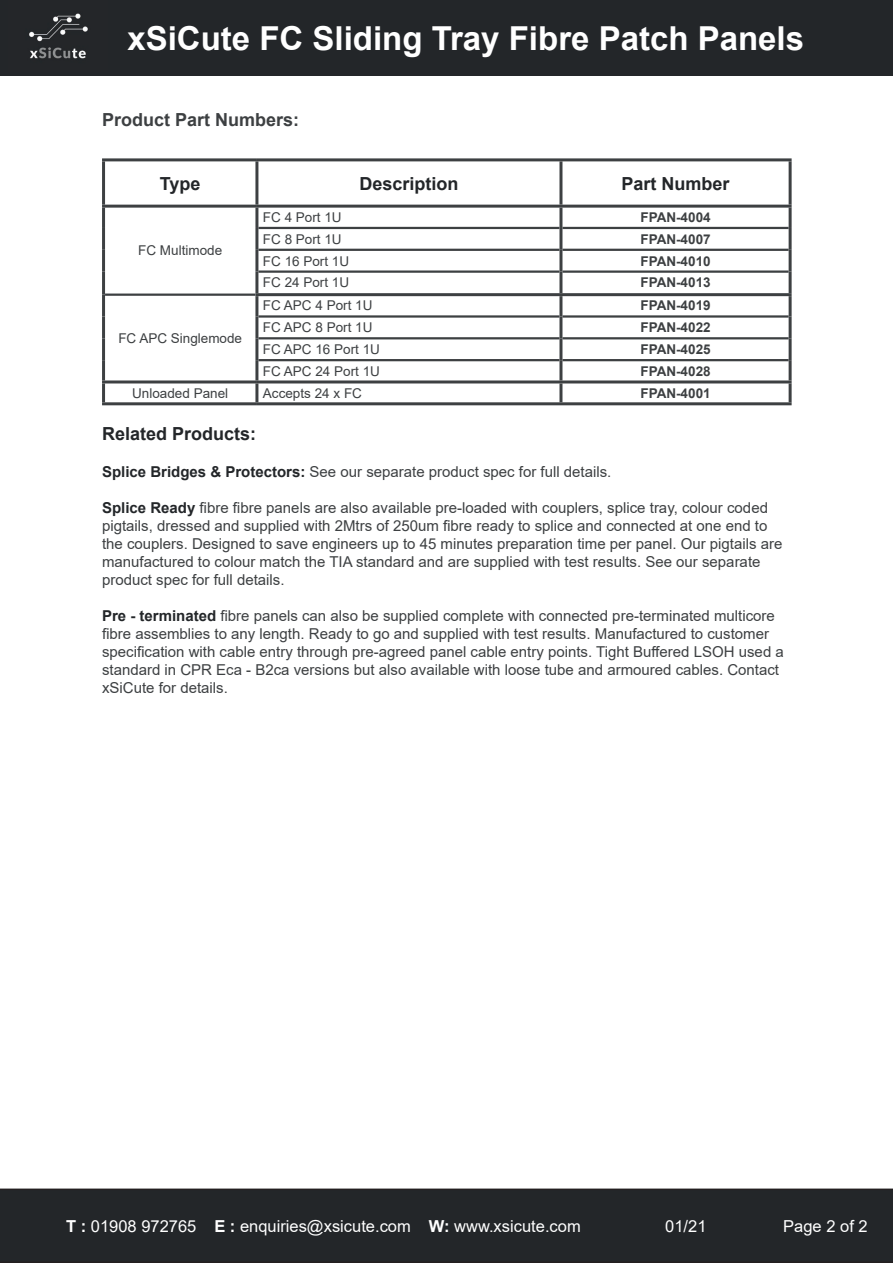
<style>
.page{position:relative;width:893px;height:1263px;background:#fff}
.page>*{position:absolute;margin:0;border:0;box-sizing:border-box;transform-origin:0 0}
.t1{font:700 33px "Arial";color:#fff}
.t2{font:700 18px "Arial";color:#232629}
.t3{font:700 18px "Arial";color:#3d4042}
.t4{font:16.5px "Arial";color:#fff}
.t5{font:15px/18px "Arial";color:#3d4042}
.t6{font:13.5px "Arial";color:#3d4042}
.t7{font:700 13.5px "Arial";color:#3d4042}
.s1{font-weight:700;color:#232629}
.s2{font-weight:700}
</style>
<div class="page">
<div style="left:0;top:1188px;width:893px;height:75px;background:#232629"></div>
<div style="left:0;top:0;width:893px;height:76px;background:#232629"></div>
<img style="left:29px;top:13px;width:59px;height:46px">
<hr style="left:258px;top:227px;width:301px;height:2px;background:#3d4042">
<hr style="left:562px;top:227px;width:227px;height:2px;background:#3d4042">
<hr style="left:258px;top:249px;width:301px;height:2px;background:#3d4042">
<hr style="left:562px;top:249px;width:227px;height:2px;background:#3d4042">
<hr style="left:258px;top:270px;width:301px;height:3px;background:#3d4042">
<hr style="left:562px;top:270px;width:227px;height:3px;background:#3d4042">
<hr style="left:105px;top:294px;width:150px;height:2px;background:#3d4042">
<hr style="left:258px;top:315px;width:301px;height:3px;background:#3d4042">
<hr style="left:562px;top:315px;width:227px;height:3px;background:#3d4042">
<hr style="left:258px;top:337px;width:301px;height:2px;background:#3d4042">
<hr style="left:562px;top:337px;width:227px;height:2px;background:#3d4042">
<hr style="left:258px;top:359px;width:301px;height:2px;background:#3d4042">
<hr style="left:562px;top:359px;width:227px;height:2px;background:#3d4042">
<hr style="left:257px;top:158px;width:304px;height:3px;background:#3d4042">
<hr style="left:102px;top:205px;width:155px;height:3px;background:#3d4042">
<hr style="left:102px;top:158px;width:155px;height:3px;background:#3d4042">
<hr style="left:102px;top:161px;width:3px;height:44px;background:#3d4042">
<hr style="left:255px;top:161px;width:3px;height:44px;background:#3d4042">
<hr style="left:102px;top:208px;width:3px;height:20px;background:#3d4042">
<hr style="left:102px;top:228px;width:3px;height:22px;background:#3d4042">
<hr style="left:102px;top:250px;width:3px;height:22px;background:#3d4042">
<hr style="left:102px;top:272px;width:3px;height:23px;background:#3d4042">
<hr style="left:102px;top:295px;width:3px;height:21px;background:#3d4042">
<hr style="left:102px;top:316px;width:3px;height:22px;background:#3d4042">
<hr style="left:102px;top:338px;width:3px;height:22px;background:#3d4042">
<hr style="left:102px;top:360px;width:3px;height:20px;background:#3d4042">
<hr style="left:255px;top:383px;width:3px;height:19px;background:#3d4042">
<hr style="left:257px;top:205px;width:304px;height:3px;background:#3d4042">
<hr style="left:255px;top:208px;width:3px;height:20px;background:#3d4042">
<hr style="left:561px;top:205px;width:231px;height:3px;background:#3d4042">
<hr style="left:255px;top:228px;width:3px;height:22px;background:#3d4042">
<hr style="left:255px;top:250px;width:3px;height:22px;background:#3d4042">
<hr style="left:255px;top:272px;width:3px;height:21px;background:#3d4042">
<hr style="left:255px;top:293px;width:306px;height:3px;background:#3d4042">
<hr style="left:255px;top:296px;width:3px;height:20px;background:#3d4042">
<hr style="left:561px;top:293px;width:231px;height:3px;background:#3d4042">
<hr style="left:255px;top:316px;width:3px;height:22px;background:#3d4042">
<hr style="left:255px;top:338px;width:3px;height:22px;background:#3d4042">
<hr style="left:255px;top:360px;width:3px;height:20px;background:#3d4042">
<hr style="left:102px;top:380px;width:155px;height:3px;background:#3d4042">
<hr style="left:102px;top:383px;width:3px;height:19px;background:#3d4042">
<hr style="left:257px;top:380px;width:304px;height:3px;background:#3d4042">
<hr style="left:561px;top:380px;width:231px;height:3px;background:#3d4042">
<hr style="left:102px;top:402px;width:155px;height:3px;background:#3d4042">
<hr style="left:257px;top:402px;width:304px;height:3px;background:#3d4042">
<hr style="left:561px;top:158px;width:231px;height:3px;background:#3d4042">
<hr style="left:559px;top:161px;width:3px;height:44px;background:#3d4042">
<hr style="left:789px;top:161px;width:3px;height:44px;background:#3d4042">
<hr style="left:559px;top:208px;width:3px;height:20px;background:#3d4042">
<hr style="left:789px;top:208px;width:3px;height:20px;background:#3d4042">
<hr style="left:559px;top:228px;width:3px;height:22px;background:#3d4042">
<hr style="left:789px;top:228px;width:3px;height:22px;background:#3d4042">
<hr style="left:559px;top:250px;width:3px;height:22px;background:#3d4042">
<hr style="left:789px;top:250px;width:3px;height:22px;background:#3d4042">
<hr style="left:559px;top:272px;width:3px;height:21px;background:#3d4042">
<hr style="left:789px;top:272px;width:3px;height:21px;background:#3d4042">
<hr style="left:559px;top:296px;width:3px;height:20px;background:#3d4042">
<hr style="left:789px;top:296px;width:3px;height:20px;background:#3d4042">
<hr style="left:559px;top:316px;width:3px;height:22px;background:#3d4042">
<hr style="left:789px;top:316px;width:3px;height:22px;background:#3d4042">
<hr style="left:559px;top:338px;width:3px;height:22px;background:#3d4042">
<hr style="left:789px;top:338px;width:3px;height:22px;background:#3d4042">
<hr style="left:559px;top:360px;width:3px;height:20px;background:#3d4042">
<hr style="left:789px;top:360px;width:3px;height:20px;background:#3d4042">
<hr style="left:559px;top:383px;width:3px;height:19px;background:#3d4042">
<hr style="left:789px;top:383px;width:3px;height:19px;background:#3d4042">
<hr style="left:561px;top:402px;width:231px;height:3px;background:#3d4042">
<h1 class="t1" style="left:127px;top:16px;width:678px">xSiCute FC Sliding Tray Fibre Patch Panels</h1>
<p class="t3" style="left:102px;top:107px;width:199px">Product Part Numbers:</p>
<p class="t2" style="left:160px;top:171px;width:42px">Type</p>
<p class="t2" style="left:359px;top:171px;width:101px">Description</p>
<p class="t2" style="left:621px;top:171px;width:110px">Part Number</p>
<p class="t6" style="left:138px;top:241px;width:86px">FC Multimode</p>
<p class="t6" style="left:118px;top:329px;width:125px">FC APC Singlemode</p>
<p class="t6" style="left:263px;top:208px;width:80px">FC 4 Port 1U</p>
<p class="t7" style="left:640px;top:208px;width:72px">FPAN-4004</p>
<p class="t6" style="left:263px;top:230px;width:80px">FC 8 Port 1U</p>
<p class="t7" style="left:640px;top:230px;width:72px">FPAN-4007</p>
<p class="t6" style="left:263px;top:252px;width:88px">FC 16 Port 1U</p>
<p class="t7" style="left:640px;top:251px;width:72px">FPAN-4010</p>
<p class="t6" style="left:263px;top:273px;width:88px">FC 24 Port 1U</p>
<p class="t7" style="left:640px;top:273px;width:72px">FPAN-4013</p>
<p class="t6" style="left:263px;top:296px;width:111px">FC APC 4 Port 1U</p>
<p class="t7" style="left:640px;top:296px;width:72px">FPAN-4019</p>
<p class="t6" style="left:263px;top:318px;width:111px">FC APC 8 Port 1U</p>
<p class="t7" style="left:640px;top:318px;width:72px">FPAN-4022</p>
<p class="t6" style="left:263px;top:340px;width:119px">FC APC 16 Port 1U</p>
<p class="t7" style="left:640px;top:340px;width:72px">FPAN-4025</p>
<p class="t6" style="left:263px;top:362px;width:119px">FC APC 24 Port 1U</p>
<p class="t7" style="left:640px;top:362px;width:72px">FPAN-4028</p>
<p class="t6" style="left:132px;top:384px;width:98px">Unloaded Panel</p>
<p class="t6" style="left:263px;top:384px;width:101px">Accepts 24 x FC</p>
<p class="t7" style="left:640px;top:384px;width:72px">FPAN-4001</p>
<p class="t2" style="left:102px;top:421px;width:156px">Related Products:</p>
<p class="t5" style="left:102px;top:462px;width:511px"><span class="s1">Splice Bridges &amp; Protectors:</span> See our separate product spec for full details.</p>
<p class="t5" style="left:102px;top:498px;width:682px"><span class="s1">Splice Ready</span> fibre fibre panels are also available pre-loaded with couplers, splice tray, colour coded pigtails, dressed and supplied with 2Mtrs of 250um fibre ready to splice and connected at one end to the couplers. Designed to save engineers up to 45 minutes preparation time per panel. Our pigtails are manufactured to colour match the TIA standard and are supplied with test results. See our separate product spec for full details.</p>
<p class="t5" style="left:102px;top:606px;width:683px"><span class="s1">Pre - terminated</span> fibre panels can also be supplied complete with connected pre-terminated multicore fibre assemblies to any length. Ready to go and supplied with test results. Manufactured to customer specification with cable entry through pre-agreed panel cable entry points. Tight Buffered LSOH used a standard in CPR Eca - B2ca versions but also available with loose tube and armoured cables. Contact xSiCute for details.</p>
<p class="t4" style="left:66px;top:1214px;width:516px"><span class="s2">T :</span> 01908 972765 <span class="s2">E :</span> enquiries@xsicute.com <span class="s2">W:</span> www.xsicute.com</p>
<p class="t4" style="left:665px;top:1214px;width:43px">01/21</p>
<p class="t4" style="left:783px;top:1214px;width:86px">Page 2 of 2</p>
</div>
